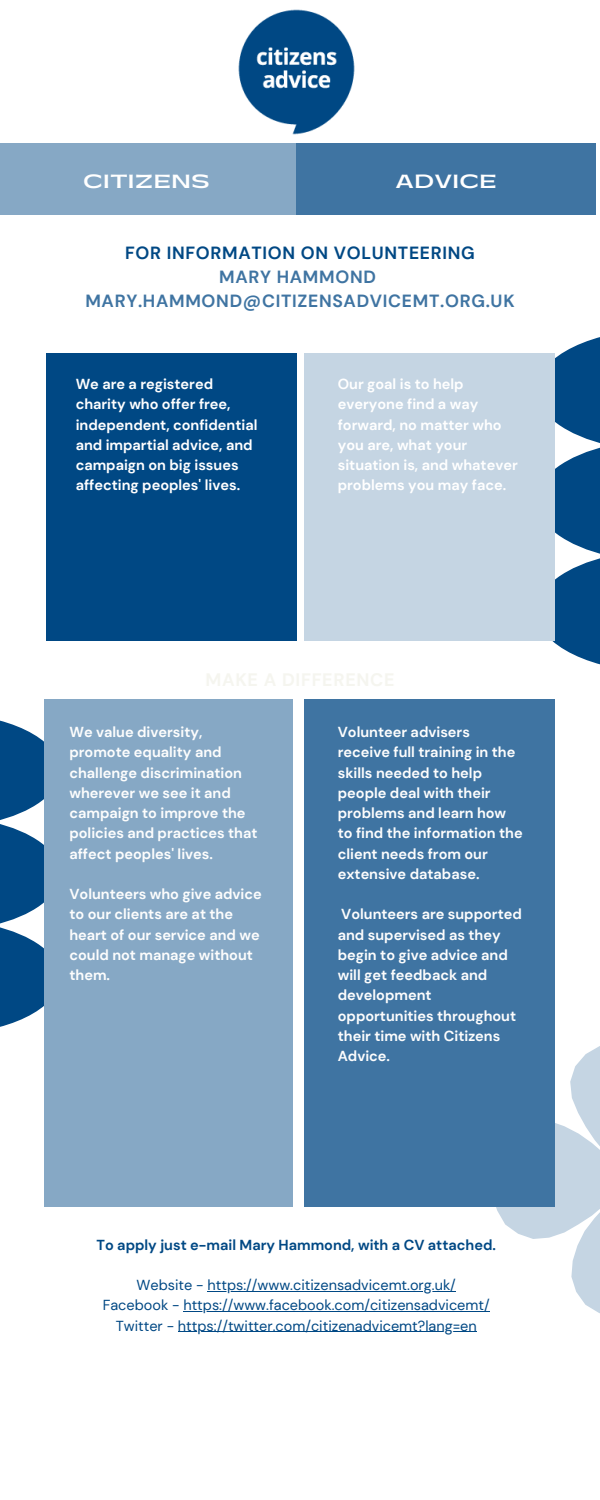
<style>
.page{position:relative;width:600px;height:1500px;background:#fff}
.page>*{position:absolute;margin:0;border:0;box-sizing:border-box;transform-origin:0 0}
.t1{font:700 18px "Gatwick";letter-spacing:.04em;color:#fff}
.t2{font:700 17.6px "DM Sans";letter-spacing:.04em;color:#3f74a2}
.t3{font:700 17.6px "DM Sans";letter-spacing:.04em;color:#004884}
.t4{font:700 14.5px/20.2px "DM Sans";color:#fdfdfd}
.t5{font:700 14.5px/20.2px "DM Sans";color:#fff}
.t6{font:14.5px "DM Sans";color:#004884}
.t7{font:700 14.5px "DM Sans";color:#004884}
</style>
<div class="page">
<svg style="left:496px;top:1039px;width:104px;height:274px"></svg>
<svg style="left:552px;top:337px;width:48px;height:328px"></svg>
<svg style="left:0;top:720px;width:44px;height:307px"></svg>
<div style="left:304px;top:353px;width:250px;height:288px;background:#c5d5e3"></div>
<div style="left:46px;top:353px;width:250px;height:288px;background:#004884"></div>
<div style="left:44px;top:699px;width:248px;height:508px;background:#86a8c5"></div>
<div style="left:304px;top:699px;width:250px;height:508px;background:#3f74a2"></div>
<div style="left:0;top:144px;width:296px;height:71px;background:#86a8c5"></div>
<div style="left:296px;top:144px;width:300px;height:71px;background:#3f74a2"></div>
<img style="left:238px;top:9px;width:117px;height:126px">
<hr style="left:208px;top:1291px;width:248px;height:1px;background:#004884">
<hr style="left:183px;top:1311px;width:307px;height:1px;background:#004884">
<hr style="left:178px;top:1331px;width:299px;height:1px;background:#004884">
<p class="t1" style="left:84px;top:173px;width:128px">CITIZENS</p>
<p class="t1" style="left:396px;top:173px;width:102px">ADVICE</p>
<p class="t3" style="left:125px;top:241px;width:351px">FOR INFORMATION ON VOLUNTEERING</p>
<p class="t2" style="left:219px;top:265px;width:158px">MARY HAMMOND</p>
<p class="t2" style="left:85px;top:289px;width:431px">MARY.HAMMOND@CITIZENSADVICEMT.ORG.UK</p>
<p class="t5" style="left:76px;top:374px;width:183px">We are a registered charity who offer free, independent, confidential and impartial advice, and campaign on big issues affecting peoples' lives.</p>
<p class="t5" style="left:338px;top:374px;width:181px">Our goal is to help everyone find a way forward, no matter who you are, what your situation is, and whatever problems you may face.</p>
<p class="t4" style="left:69px;top:722px;width:190px">We value diversity, promote equality and challenge discrimination wherever we see it and campaign to improve the policies and practices that affect peoples' lives.</p>
<p class="t4" style="left:69px;top:884px;width:194px">Volunteers who give advice to our clients are at the heart of our service and we could not manage without them.</p>
<p class="t4" style="left:338px;top:722px;width:186px">Volunteer advisers receive full training in the skills needed to help people deal with their problems and learn how to find the information the client needs from our extensive database.</p>
<p class="t4" style="left:338px;top:904px;width:186px">Volunteers are supported and supervised as they begin to give advice and will get feedback and development opportunities throughout their time with Citizens<br>Advice.</p>
<p class="t7" style="left:97px;top:1235px;width:401px">To apply just e-mail Mary Hammond, with a CV attached.</p>
<p class="t6" style="left:137px;top:1276px;width:321px">Website - https://www.citizensadvicemt.org.uk/</p>
<p class="t6" style="left:103px;top:1296px;width:389px">Facebook - https://www.facebook.com/citizensadvicemt/</p>
<p class="t6" style="left:116px;top:1316px;width:363px">Twitter - https://twitter.com/citizenadvicemt?lang=en</p>
</div>
